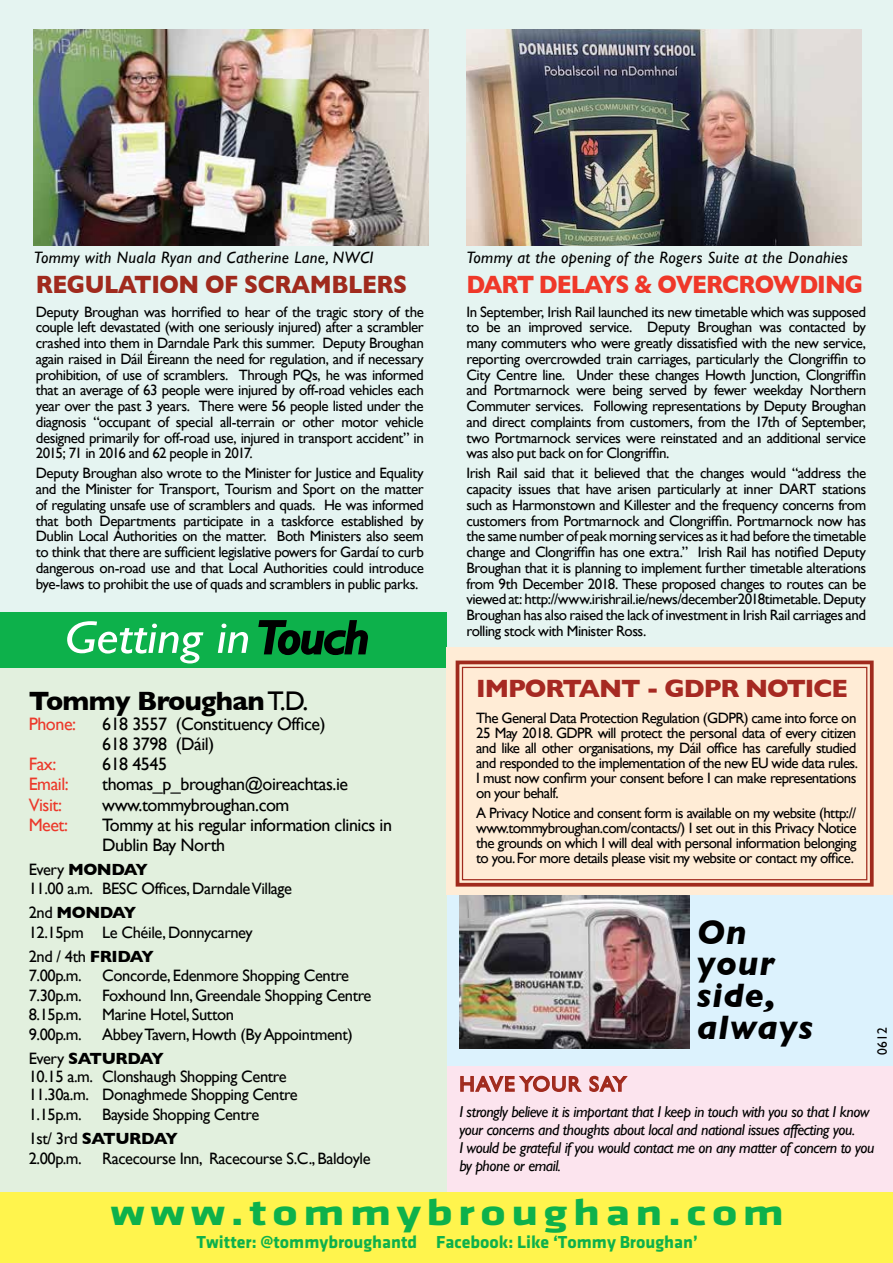
<style>
.page{position:relative;width:893px;height:1263px;background:#fff}
.page>*{position:absolute;margin:0;border:0;box-sizing:border-box;transform-origin:0 0}
.t1{font:italic 45.9px "Gill Sans";color:#fff;scale:1.11 1}
.t2{font:700 37.5px "Klavika";letter-spacing:.1em;color:#0db14b;scale:1.33 1}
.t3{font:italic 700 34.65px/31.8px "Gill Sans";letter-spacing:.02em;color:#000}
.t4{font:700 27px "Gill Sans";letter-spacing:-.025em;color:#000}
.t5{font:700 25.5px "Gill Sans";letter-spacing:-.04em;color:#ef3829;scale:.9 1}
.t6{font:700 25.5px "Gill Sans";letter-spacing:-.02em;color:#a02a1d;scale:.9 1}
.t7{font:700 25.5px "Gill Sans";letter-spacing:-.04em;color:#a62922}
.t8{font:21px "Gill Sans";letter-spacing:.07em;color:#a02a1d}
.t9{font:18px/20.1px "Gill Sans";letter-spacing:-.025em;color:#000}
.t10{font:700 18px "Klavika";color:#0db14b}
.t11{font:18px "Gill Sans";letter-spacing:-.025em;color:#ec382a}
.t12{font:16.5px/19.5px "Gill Sans";letter-spacing:-.025em;color:#000}
.t13{font:italic 16.5px "Gill Sans";letter-spacing:.02em;color:#000}
.t14{font:italic 15.75px/18px "Gill Sans";letter-spacing:-.03em;color:#000}
.t15{font:15px/15.8px "Gill Sans";letter-spacing:-.035em;color:#000;text-align:justify}
.t16{font:13.5px "Gill Sans";color:#000}
.s1{color:#000}
.s2{font-weight:400}
.s3{font-weight:700}
</style>
<div class="page">
<div style="left:0;top:0;width:893px;height:655px;background:#e5f4f1"></div>
<div style="left:426px;top:1054px;width:467px;height:209px;background:#fce4ee"></div>
<div style="left:446px;top:647px;width:447px;height:419px;background:#dcf2fd"></div>
<div style="left:0;top:612px;width:446px;height:651px;background:#e2f0de"></div>
<div style="left:0;top:612px;width:446px;height:56px;background:#0db14b"></div>
<svg style="left:258px;top:620px;width:110px;height:35px"></svg>
<svg style="left:460px;top:1075px;width:168px;height:17px"></svg>
<div style="left:0;top:1192px;width:893px;height:71px;background:#fff44d"></div>
<img style="left:459px;top:894px;width:230px;height:155px">
<img style="left:34px;top:29px;width:395px;height:217px">
<img style="left:466px;top:29px;width:395px;height:217px">
<div style="left:446px;top:647px;width:447px;height:247px;background:#ffecd6"></div>
<svg style="left:455px;top:660px;width:419px;height:227px"></svg>
<div style="left:462px;top:667px;width:405px;height:213px;border:1px solid #a02a1d"></div>
<p class="t13" style="left:34px;top:248px;width:341px">Tommy with Nuala Ryan and Catherine Lane, NWCI</p>
<p class="t13" style="left:466px;top:248px;width:383px">Tommy at the opening of the Rogers Suite at the Donahies</p>
<h3 class="t6" style="left:36px;top:264px;width:414px">REGULATION OF SCRAMBLERS</h3>
<p class="t15" style="left:36px;top:304px;width:390px">Deputy Broughan was horrified to hear of the tragic story of the couple left devastated (with one seriously injured) after a scrambler crashed into them in Darndale Park this summer. Deputy Broughan again raised in Dáil Éireann the need for regulation, and if necessary prohibition, of use of scramblers. Through PQs, he was informed that an average of 63 people were injured by off-road vehicles each year over the past 3 years. There were 56 people listed under the diagnosis “occupant of special all-terrain or other motor vehicle designed primarily for off-road use, injured in transport accident” in 2015; 71 in 2016 and 62 people in 2017.</p>
<p class="t15" style="left:36px;top:465px;width:390px">Deputy Broughan also wrote to the Minister for Justice and Equality and the Minister for Transport, Tourism and Sport on the matter of regulating unsafe use of scramblers and quads. He was informed that both Departments participate in a taskforce established by Dublin Local Authorities on the matter. Both Ministers also seem to think that there are sufficient legislative powers for Gardaí to curb dangerous on-road use and that Local Authorities could introduce bye-laws to prohibit the use of quads and scramblers in public parks.</p>
<h3 class="t5" style="left:466px;top:264px;width:442px">DART DELAYS &amp; OVERCROWDING</h3>
<p class="t15" style="left:466px;top:304px;width:401px">In September, Irish Rail launched its new timetable which was supposed to be an improved service. Deputy Broughan was contacted by many commuters who were greatly dissatisfied with the new service, reporting overcrowded train carriages, particularly the Clongriffin to City Centre line. Under these changes Howth Junction, Clongriffin and Portmarnock were being served by fewer weekday Northern Commuter services. Following representations by Deputy Broughan and direct complaints from customers, from the 17th of September, two Portmarnock services were reinstated and an additional service was also put back on for Clongriffin.</p>
<p class="t15" style="left:466px;top:465px;width:401px">Irish Rail said that it believed that the changes would “address the capacity issues that have arisen particularly at inner DART stations such as Harmonstown and Killester and the frequency concerns from customers from Portmarnock and Clongriffin. Portmarnock now has the same number of peak morning services as it had before the timetable change and Clongriffin has one extra.” Irish Rail has notified Deputy Broughan that it is planning to implement further timetable alterations from 9th December 2018. These proposed changes to routes can be viewed at: http://www.irishrail.ie/news/december2018timetable. Deputy Broughan has also raised the lack of investment in Irish Rail carriages and rolling stock with Minister Ross.</p>
<h3 class="t7" style="left:476px;top:668px;width:373px">IMPORTANT - GDPR NOTICE</h3>
<p class="t15" style="left:476px;top:711px;width:383px;line-height:15px">The General Data Protection Regulation (GDPR) came into force on 25 May 2018. GDPR will protect the personal data of every citizen and like all other organisations, my Dáil office has carefully studied and responded to the implementation of the new EU wide data rules.<br>I must now confirm your consent before I can make representations on your behalf.</p>
<p class="t15" style="left:476px;top:805px;width:382px;line-height:15px">A Privacy Notice and consent form is available on my website (http:// www.tommybroughan.com/contacts/) I set out in this Privacy Notice the grounds on which I will deal with personal information belonging to you. For more details please visit my website or contact my office.</p>
<h1 class="t1" style="left:65px;top:611px;width:275px">Getting in <span class="s1">Touch</span></h1>
<h3 class="t4" style="left:29px;top:679px;width:281px">Tommy Broughan <span class="s2">T.D.</span></h3>
<p class="t11" style="left:29px;top:713px;width:49px">Phone:</p>
<p class="t9" style="left:102px;top:714px;width:225px">618 3557 (Constituency Office)<br>618 3798 (Dáil)</p>
<p class="t11" style="left:29px;top:754px;width:29px">Fax:</p>
<p class="t9" style="left:102px;top:754px;width:66px">618 4545</p>
<p class="t11" style="left:29px;top:774px;width:42px">Email:</p>
<p class="t9" style="left:102px;top:774px;width:247px">thomas_p_broughan@oireachtas.ie</p>
<p class="t11" style="left:29px;top:794px;width:35px">Visit:</p>
<p class="t9" style="left:102px;top:794px;width:189px">www.tommybroughan.com</p>
<p class="t11" style="left:29px;top:814px;width:41px">Meet:</p>
<p class="t9" style="left:102px;top:814px;width:291px">Tommy at his regular information clinics in<br>Dublin Bay North</p>
<p class="t12" style="left:29px;top:859px;width:265px">Every <span class="s3">MONDAY<br></span>11.00 a.m. BESC Offices, Darndale Village</p>
<p class="t12" style="left:29px;top:903px;width:226px">2nd <span class="s3">MONDAY<br></span>12.15pm Le Chéile, Donnycarney</p>
<p class="t12" style="left:29px;top:946px;width:344px">2nd / 4th <span class="s3">FRIDAY<br></span>7.00p.m. Concorde, Edenmore Shopping Centre 7.30p.m. Foxhound Inn, Greendale Shopping Centre 8.15p.m. Marine Hotel, Sutton<br>9.00p.m. Abbey Tavern, Howth (By Appointment)</p>
<p class="t12" style="left:29px;top:1049px;width:271px;line-height:18px">Every <span class="s3">SATURDAY<br></span>10.15 a.m. Clonshaugh Shopping Centre<br>11.30a.m. Donaghmede Shopping Centre</p>
<p class="t12" style="left:29px;top:1102px;width:232px;line-height:24px">1.15p.m. Bayside Shopping Centre<br>1st/ 3rd <span class="s3">SATURDAY</span></p>
<p class="t12" style="left:29px;top:1148px;width:343px">2.00p.m. Racecourse Inn, Racecourse S.C., Baldoyle</p>
<h3 class="t3" style="left:697px;top:916px;width:117px">On your side, always</h3>
<p class="t16" style="left:874px;top:1054px;width:28px;rotate:-90deg">0612</p>
<h3 class="t8" style="left:459px;top:1071px;width:168px">HAVE YOUR SAY</h3>
<p class="t14" style="left:459px;top:1102px;width:417px">I strongly believe it is important that I keep in touch with you so that I know your concerns and thoughts about local and national issues affecting you.<br>I would be grateful if you would contact me on any matter of concern to you by phone or email.</p>
<h2 class="t2" style="left:110px;top:1192px;width:508px">www.tommybroughan.com</h2>
<p class="t10" style="left:197px;top:1232px;width:503px">Twitter: @tommybroughantd Facebook: Like ‘Tommy Broughan’</p>
</div>
